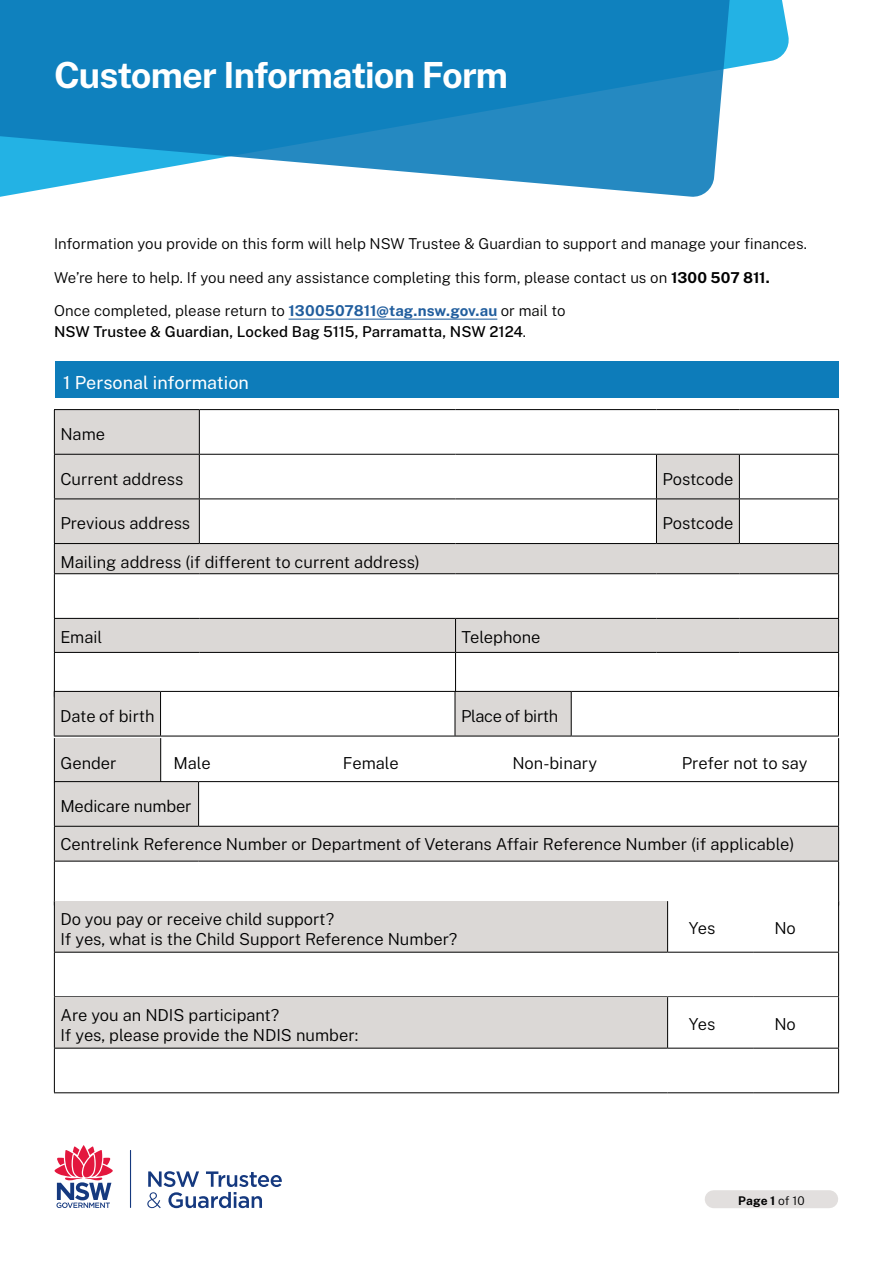
<style>
.page{position:relative;width:893px;height:1263px;background:#fff}
.page>*{position:absolute;margin:0;border:0;box-sizing:border-box;transform-origin:0 0}
.t1{font:700 36px "Public Sans";letter-spacing:-.025em;color:#fff}
.t2{font:18px "Public Sans";color:#fff}
.t3{font:300 16.5px/19.8px "Public Sans";color:#000}
.t4{font:300 16.5px "Public Sans";letter-spacing:-.02em;color:#000}
._05_Body_11pt_Light{font:300 15px "Public Sans";color:#000}
._05_Body_11pt_Light-2{font:500 15px/21px "Public Sans";color:#000}
.t5{font:700 12px "Public Sans";color:#000}
.s1{font-weight:700}
.s2{font-weight:300}
.s3{font-weight:700;color:#215e9e}
</style>
<div class="page">
<svg style="left:769px;top:0;width:20px;height:62px"></svg>
<svg style="left:0;top:0;width:769px;height:197px;background:#3597ca"></svg>
<svg style="left:54px;top:1145px;width:59px;height:63px"></svg>
<hr style="left:130px;top:1150px;width:1px;height:58px;background:#15397f">
<svg style="left:147px;top:1171px;width:135px;height:37px"></svg>
<hr style="left:289px;top:319px;width:208px;height:1px;background:#215e9e">
<div style="left:55px;top:361px;width:783px;height:36px;background:#0d7cba"></div>
<svg style="left:55px;top:410px;width:783px;height:242px;fill:#dbd8d6"></svg>
<svg style="left:200px;top:410px;width:638px;height:133px"></svg>
<div style="left:657px;top:455px;width:82px;height:88px;background:#dbd8d6"></div>
<hr style="left:54px;top:409px;width:145px;height:1px;background:#000">
<hr style="left:54px;top:410px;width:1px;height:44px;background:#000">
<hr style="left:199px;top:409px;width:257px;height:1px;background:#000">
<hr style="left:199px;top:410px;width:1px;height:44px;background:#000">
<hr style="left:456px;top:409px;width:200px;height:1px;background:#000">
<hr style="left:656px;top:409px;width:83px;height:1px;background:#000">
<hr style="left:739px;top:409px;width:100px;height:1px;background:#000">
<hr style="left:838px;top:410px;width:1px;height:44px;background:#000">
<hr style="left:54px;top:454px;width:145px;height:1px;background:#000">
<hr style="left:54px;top:455px;width:1px;height:43px;background:#000">
<hr style="left:199px;top:454px;width:257px;height:1px;background:#000">
<hr style="left:199px;top:455px;width:1px;height:43px;background:#000">
<hr style="left:456px;top:454px;width:200px;height:1px;background:#000">
<hr style="left:656px;top:454px;width:83px;height:1px;background:#000">
<hr style="left:656px;top:455px;width:1px;height:43px;background:#000">
<hr style="left:739px;top:454px;width:100px;height:1px;background:#000">
<hr style="left:739px;top:455px;width:1px;height:43px;background:#000">
<hr style="left:838px;top:455px;width:1px;height:43px;background:#000">
<hr style="left:54px;top:498px;width:145px;height:1px;background:#000">
<hr style="left:54px;top:499px;width:1px;height:44px;background:#000">
<hr style="left:199px;top:498px;width:257px;height:1px;background:#000">
<hr style="left:199px;top:499px;width:1px;height:44px;background:#000">
<hr style="left:456px;top:498px;width:200px;height:1px;background:#000">
<hr style="left:656px;top:498px;width:83px;height:1px;background:#000">
<hr style="left:656px;top:499px;width:1px;height:44px;background:#000">
<hr style="left:739px;top:498px;width:100px;height:1px;background:#000">
<hr style="left:739px;top:499px;width:1px;height:44px;background:#000">
<hr style="left:838px;top:499px;width:1px;height:44px;background:#000">
<hr style="left:54px;top:543px;width:145px;height:1px;background:#000">
<svg style="left:54px;top:544px;width:1px;height:29px"></svg>
<hr style="left:199px;top:543px;width:257px;height:1px;background:#000">
<hr style="left:456px;top:543px;width:200px;height:1px;background:#000">
<hr style="left:656px;top:543px;width:83px;height:1px;background:#000">
<hr style="left:739px;top:543px;width:100px;height:1px;background:#000">
<svg style="left:838px;top:544px;width:1px;height:29px"></svg>
<hr style="left:54px;top:573px;width:145px;height:1px;background:#000">
<hr style="left:54px;top:574px;width:1px;height:44px;background:#000">
<hr style="left:199px;top:573px;width:257px;height:1px;background:#000">
<hr style="left:456px;top:573px;width:200px;height:1px;background:#000">
<hr style="left:656px;top:573px;width:83px;height:1px;background:#000">
<hr style="left:739px;top:573px;width:100px;height:1px;background:#000">
<hr style="left:838px;top:574px;width:1px;height:44px;background:#000">
<hr style="left:54px;top:618px;width:145px;height:1px;background:#000">
<hr style="left:54px;top:619px;width:1px;height:33px;background:#000">
<hr style="left:199px;top:618px;width:257px;height:1px;background:#000">
<hr style="left:456px;top:618px;width:200px;height:1px;background:#000">
<hr style="left:455px;top:619px;width:1px;height:33px;background:#000">
<hr style="left:656px;top:618px;width:83px;height:1px;background:#000">
<hr style="left:739px;top:618px;width:100px;height:1px;background:#000">
<hr style="left:838px;top:619px;width:1px;height:33px;background:#000">
<hr style="left:54px;top:652px;width:145px;height:1px;background:#000">
<hr style="left:54px;top:653px;width:1px;height:44px;background:#000">
<hr style="left:199px;top:652px;width:257px;height:1px;background:#000">
<hr style="left:456px;top:652px;width:200px;height:1px;background:#000">
<hr style="left:455px;top:653px;width:1px;height:44px;background:#000">
<hr style="left:656px;top:652px;width:83px;height:1px;background:#000">
<hr style="left:739px;top:652px;width:100px;height:1px;background:#000">
<hr style="left:838px;top:653px;width:1px;height:44px;background:#000">
<svg style="left:54px;top:691px;width:785px;height:90px"></svg>
<hr style="left:54px;top:738px;width:1px;height:44px;background:#000">
<hr style="left:160px;top:738px;width:1px;height:44px;background:#000">
<hr style="left:838px;top:738px;width:1px;height:44px;background:#000">
<svg style="left:55px;top:782px;width:783px;height:79px;fill:#dbd8d6"></svg>
<hr style="left:54px;top:781px;width:145px;height:1px;background:#000">
<hr style="left:54px;top:782px;width:1px;height:44px;background:#000">
<hr style="left:199px;top:781px;width:640px;height:1px;background:#000">
<hr style="left:198px;top:782px;width:1px;height:44px;background:#000">
<hr style="left:838px;top:782px;width:1px;height:44px;background:#000">
<hr style="left:54px;top:826px;width:145px;height:1px;background:#000">
<hr style="left:54px;top:827px;width:1px;height:34px;background:#000">
<hr style="left:199px;top:826px;width:640px;height:1px;background:#000">
<hr style="left:838px;top:827px;width:1px;height:34px;background:#000">
<hr style="left:54px;top:861px;width:145px;height:1px;background:#000">
<hr style="left:54px;top:861px;width:1px;height:44px;background:#000">
<hr style="left:199px;top:861px;width:640px;height:1px;background:#000">
<hr style="left:838px;top:861px;width:1px;height:44px;background:#000">
<svg style="left:55px;top:901px;width:783px;height:51px;fill:#dbd8d6"></svg>
<hr style="left:54px;top:901px;width:1px;height:51px;background:#000">
<hr style="left:54px;top:952px;width:614px;height:1px;background:#000">
<hr style="left:54px;top:952px;width:1px;height:44px;background:#000">
<hr style="left:54px;top:996px;width:614px;height:1px;background:#000">
<hr style="left:668px;top:996px;width:85px;height:1px;background:#000">
<hr style="left:753px;top:996px;width:86px;height:1px;background:#000">
<hr style="left:667px;top:901px;width:1px;height:51px;background:#000">
<hr style="left:838px;top:901px;width:1px;height:51px;background:#000">
<hr style="left:668px;top:952px;width:85px;height:1px;background:#000">
<hr style="left:753px;top:952px;width:86px;height:1px;background:#000">
<hr style="left:838px;top:952px;width:1px;height:44px;background:#000">
<svg style="left:55px;top:997px;width:783px;height:51px;fill:#dbd8d6"></svg>
<hr style="left:54px;top:997px;width:1px;height:51px;background:#000">
<hr style="left:54px;top:1048px;width:614px;height:1px;background:#000">
<hr style="left:54px;top:1048px;width:1px;height:44px;background:#000">
<hr style="left:54px;top:1092px;width:614px;height:1px;background:#000">
<hr style="left:668px;top:1092px;width:85px;height:1px;background:#000">
<hr style="left:753px;top:1092px;width:86px;height:1px;background:#000">
<hr style="left:667px;top:997px;width:1px;height:51px;background:#000">
<hr style="left:838px;top:997px;width:1px;height:51px;background:#000">
<hr style="left:668px;top:1048px;width:85px;height:1px;background:#000">
<hr style="left:753px;top:1048px;width:86px;height:1px;background:#000">
<hr style="left:838px;top:1048px;width:1px;height:44px;background:#000">
<div style="left:714px;top:1190px;width:115px;height:18px;background:#e2dfde"></div>
<h1 class="t1" style="left:54px;top:48px;width:456px">Customer Information Form</h1>
<p class="_05_Body_11pt_Light" style="left:54px;top:232px;width:755px">Information you provide on this form will help NSW Trustee &amp; Guardian to support and manage your finances.</p>
<p class="_05_Body_11pt_Light" style="left:54px;top:266px;width:717px">We’re here to help. If you need any assistance completing this form, please contact us on <span class="s1">1300 507 811.</span></p>
<p class="_05_Body_11pt_Light-2" style="left:54px;top:299px;width:513px"><span class="s2">Once completed, please return to</span> <span class="s3">1300507811@tag.nsw.gov.au</span> <span class="s2">or mail to<br></span>NSW Trustee &amp; Guardian, Locked Bag 5115, Parramatta, NSW 2124<span class="s2">.</span></p>
<p class="t2" style="left:63px;top:369px;width:187px">1 Personal information</p>
<p class="t3" style="left:60px;top:423px;width:46px">Name</p>
<p class="t3" style="left:60px;top:468px;width:124px">Current address</p>
<p class="t3" style="left:662px;top:468px;width:72px">Postcode</p>
<p class="t3" style="left:60px;top:512px;width:131px">Previous address</p>
<p class="t3" style="left:662px;top:512px;width:72px">Postcode</p>
<p class="t3" style="left:60px;top:551px;width:361px">Mailing address (if different to current address)</p>
<p class="t3" style="left:60px;top:626px;width:44px">Email</p>
<p class="t3" style="left:462px;top:626px;width:80px">Telephone</p>
<p class="t3" style="left:60px;top:705px;width:96px">Date of birth</p>
<p class="t4" style="left:461px;top:704px;width:99px">Place of birth</p>
<p class="t3" style="left:60px;top:752px;width:58px">Gender</p>
<p class="t3" style="left:173px;top:752px;width:39px">Male</p>
<p class="t3" style="left:343px;top:752px;width:57px">Female</p>
<p class="t3" style="left:512px;top:752px;width:86px">Non-binary</p>
<p class="t3" style="left:682px;top:752px;width:127px">Prefer not to say</p>
<p class="t3" style="left:60px;top:795px;width:133px">Medicare number</p>
<p class="t3" style="left:60px;top:833px;width:735px">Centrelink Reference Number or Department of Veterans Affair Reference Number (if applicable)</p>
<p class="t3" style="left:60px;top:908px;width:399px">Do you pay or receive child support?<br>If yes, what is the Child Support Reference Number?</p>
<p class="t3" style="left:689px;top:917px;width:28px">Yes</p>
<p class="t3" style="left:774px;top:917px;width:23px">No</p>
<p class="t3" style="left:60px;top:1004px;width:299px">Are you an NDIS participant?<br>If yes, please provide the NDIS number:</p>
<p class="t3" style="left:689px;top:1013px;width:28px">Yes</p>
<p class="t3" style="left:774px;top:1013px;width:23px">No</p>
<p class="t5" style="left:738px;top:1191px;width:68px">Page 1 <span class="s2">of 10</span></p>
</div>
